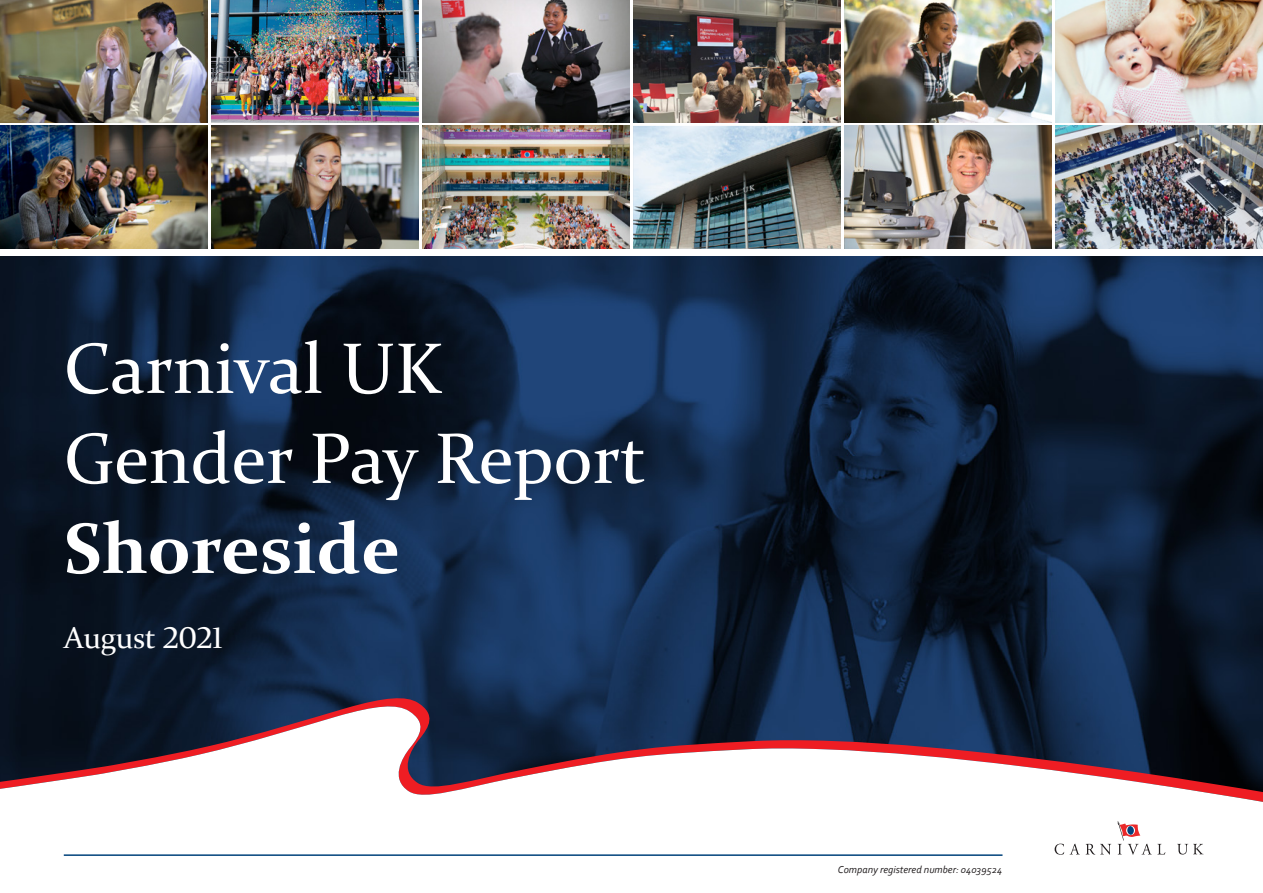
<style>
.page{position:relative;width:1263px;height:893px;background:#fff}
.page>*{position:absolute;margin:0;border:0;box-sizing:border-box;transform-origin:0 0}
.t1{font:72px/90px "Constantia";color:#fff}
.t2{font:30px "Constantia";color:#fff}
.t3{font:italic 10.5px "Corbel";color:#231f20}
.s1{font-weight:700}
</style>
<div class="page">
<img style="left:0;top:256px;width:1263px;height:439px">
<svg style="left:0;top:695px;width:1263px;height:9px;background:#152541"></svg>
<svg style="left:0;top:704px;width:1263px;height:152px"></svg>
<svg style="left:1054px;top:844px;width:10px;height:11px"></svg>
<svg style="left:1070px;top:844px;width:41px;height:11px"></svg>
<svg style="left:1118px;top:821px;width:47px;height:34px"></svg>
<svg style="left:1177px;top:844px;width:26px;height:10px"></svg>
<hr style="left:64px;top:854px;width:938px;height:2px;background:#01427c">
<img style="left:0;top:0;width:208px;height:123px">
<img style="left:211px;top:0;width:208px;height:123px">
<img style="left:422px;top:0;width:208px;height:123px">
<img style="left:633px;top:0;width:208px;height:123px">
<img style="left:844px;top:0;width:208px;height:123px">
<img style="left:1055px;top:0;width:208px;height:123px">
<img style="left:0;top:126px;width:208px;height:123px">
<img style="left:211px;top:126px;width:208px;height:123px">
<img style="left:422px;top:126px;width:208px;height:123px">
<img style="left:633px;top:126px;width:208px;height:123px">
<img style="left:844px;top:126px;width:208px;height:123px">
<img style="left:1055px;top:126px;width:208px;height:123px">
<p class="t1" style="left:64px;top:320px;width:583px">Carnival UK<br>Gender Pay Report<br><span class="s1">Shoreside</span></p>
<p class="t2" style="left:64px;top:618px;width:160px">August 2021</p>
<p class="t3" style="left:838px;top:863px;width:166px">Company registered number: 04039524</p>
</div>
